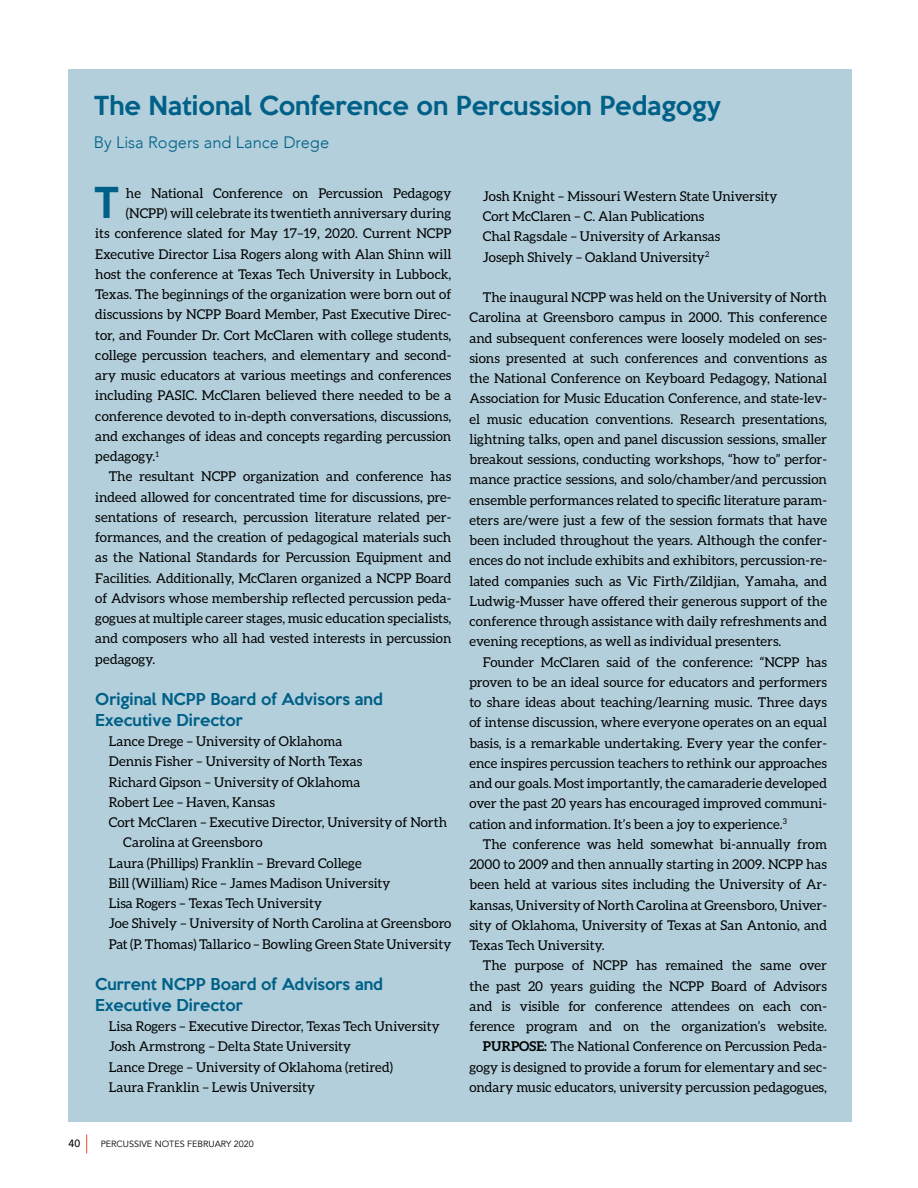
<style>
.page{position:relative;width:918px;height:1188px;background:#fff}
.page>*{position:absolute;margin:0;border:0;box-sizing:border-box;transform-origin:0 0}
.t1{font:500 39px "Keep Calm";color:#006087}
.t2{font:500 24px "Keep Calm";color:#006087}
.t3{font:300 16.5px "Avenir";color:#006087}
.t4{font:500 15px/21px "Keep Calm";color:#006087}
.t5{font:13.5px/20.2px "Aleo";color:#000;text-align:justify}
.t6{font:500 10.5px "Avenir";color:#000}
.t7{font:9px "Avenir";color:#000}
.s1{font-weight:700}
</style>
<div class="page">
<svg style="left:86px;top:1135px;width:1px;height:18px"></svg>
<div style="left:68px;top:69px;width:784px;height:1053px;background:#b3cfdb"></div>
<h2 class="t2" style="left:94px;top:85px;width:629px">The National Conference on Percussion Pedagogy</h2>
<p class="t3" style="left:94px;top:132px;width:237px">By Lisa Rogers and Lance Drege</p>
<p class="t5" style="left:126px;top:183px;width:327px">he National Conference on Percussion Pedagogy</p>
<p class="t5" style="left:126px;top:203px;width:327px">(NCPP) will celebrate its twentieth anniversary during</p>
<p class="t5" style="left:95px;top:223px;width:358px">its conference slated for May 17–19, 2020. Current NCPP</p>
<p class="t5" style="left:95px;top:244px;width:358px">Executive Director Lisa Rogers along with Alan Shinn will</p>
<p class="t5" style="left:95px;top:264px;width:358px">host the conference at Texas Tech University in Lubbock,</p>
<p class="t5" style="left:95px;top:284px;width:358px">Texas. The beginnings of the organization were born out of</p>
<p class="t5" style="left:95px;top:304px;width:358px">discussions by NCPP Board Member, Past Executive Direc-</p>
<p class="t5" style="left:95px;top:325px;width:358px">tor, and Founder Dr. Cort McClaren with college students,</p>
<p class="t5" style="left:95px;top:345px;width:358px">college percussion teachers, and elementary and second-</p>
<p class="t5" style="left:95px;top:365px;width:358px">ary music educators at various meetings and conferences</p>
<p class="t5" style="left:95px;top:385px;width:358px">including PASIC. McClaren believed there needed to be a</p>
<p class="t5" style="left:95px;top:406px;width:358px">conference devoted to in-depth conversations, discussions,</p>
<p class="t5" style="left:95px;top:426px;width:358px">and exchanges of ideas and concepts regarding percussion</p>
<p class="t5" style="left:95px;top:446px;width:65px">pedagogy.<sup>1</sup></p>
<p class="t5" style="left:109px;top:466px;width:344px">The resultant NCPP organization and conference has</p>
<p class="t5" style="left:95px;top:487px;width:358px">indeed allowed for concentrated time for discussions, pre-</p>
<p class="t5" style="left:95px;top:507px;width:358px">sentations of research, percussion literature related per-</p>
<p class="t5" style="left:95px;top:527px;width:358px">formances, and the creation of pedagogical materials such</p>
<p class="t5" style="left:95px;top:547px;width:358px">as the National Standards for Percussion Equipment and</p>
<p class="t5" style="left:95px;top:568px;width:358px">Facilities. Additionally, McClaren organized a NCPP Board</p>
<p class="t5" style="left:95px;top:588px;width:358px">of Advisors whose membership reflected percussion peda-</p>
<p class="t5" style="left:95px;top:608px;width:358px">gogues at multiple career stages, music education specialists,</p>
<p class="t5" style="left:95px;top:628px;width:358px">and composers who all had vested interests in percussion</p>
<p class="t5" style="left:95px;top:649px;width:62px">pedagogy.</p>
<p class="t4" style="left:95px;top:687px;width:289px">Original NCPP Board of Advisors and<br>Executive Director</p>
<p class="t5" style="left:109px;top:731px;width:235px">Lance Drege – University of Oklahoma</p>
<p class="t5" style="left:109px;top:751px;width:255px">Dennis Fisher – University of North Texas</p>
<p class="t5" style="left:109px;top:772px;width:253px">Richard Gipson – University of Oklahoma</p>
<p class="t5" style="left:109px;top:792px;width:168px">Robert Lee – Haven, Kansas</p>
<p class="t5" style="left:109px;top:812px;width:340px">Cort McClaren – Executive Director, University of North</p>
<p class="t5" style="left:123px;top:832px;width:141px">Carolina at Greensboro</p>
<p class="t5" style="left:109px;top:853px;width:254px">Laura (Phillips) Franklin – Brevard College</p>
<p class="t5" style="left:109px;top:873px;width:283px">Bill (William) Rice – James Madison University</p>
<p class="t5" style="left:109px;top:893px;width:215px">Lisa Rogers – Texas Tech University</p>
<p class="t5" style="left:109px;top:913px;width:344px">Joe Shively – University of North Carolina at Greensboro</p>
<p class="t5" style="left:109px;top:934px;width:344px">Pat (P. Thomas) Tallarico – Bowling Green State University</p>
<p class="t4" style="left:95px;top:972px;width:289px">Current NCPP Board of Advisors and<br>Executive Director</p>
<p class="t5" style="left:109px;top:1016px;width:333px;text-align:left">Lisa Rogers – Executive Director, Texas Tech University Josh Armstrong – Delta State University<br>Lance Drege – University of Oklahoma (retired)<br>Laura Franklin – Lewis University</p>
<h1 class="t1" style="left:94px;top:169px;width:27px">T</h1>
<p class="t5" style="left:483px;top:186px;width:296px;text-align:left">Josh Knight – Missouri Western State University Cort McClaren – C. Alan Publications<br>Chal Ragsdale – University of Arkansas<br>Joseph Shively – Oakland University<sup>2</sup></p>
<p class="t5" style="left:469px;top:287px;width:359px;text-indent:14px">The inaugural NCPP was held on the University of North Carolina at Greensboro campus in 2000. This conference and subsequent conferences were loosely modeled on ses&shy;sions presented at such conferences and conventions as the National Conference on Keyboard Pedagogy, National Association for Music Education Conference, and state-lev&shy;el music education conventions. Research presentations, lightning talks, open and panel discussion sessions, smaller breakout sessions, conducting workshops, “how to” perfor&shy;mance practice sessions, and solo/chamber/and percussion ensemble performances related to specific literature param&shy;eters are/were just a few of the session formats that have been included throughout the years. Although the confer&shy;ences do not include exhibits and exhibitors, percussion-re&shy;lated companies such as Vic Firth/Zildjian, Yamaha, and Ludwig-Musser have offered their generous support of the conference through assistance with daily refreshments and evening receptions, as well as individual presenters.</p>
<p class="t5" style="left:469px;top:652px;width:359px;text-indent:14px">Founder McClaren said of the conference: “NCPP has proven to be an ideal source for educators and performers to share ideas about teaching/learning music. Three days of intense discussion, where everyone operates on an equal basis, is a remarkable undertaking. Every year the confer&shy;ence inspires percussion teachers to rethink our approaches and our goals. Most importantly, the camaraderie developed over the past 20 years has encouraged improved communi&shy;cation and information. It’s been a joy to experience.<sup>3</sup></p>
<p class="t5" style="left:469px;top:834px;width:359px;text-indent:14px">The conference was held somewhat bi-annually from 2000 to 2009 and then annually starting in 2009. NCPP has been held at various sites including the University of Ar&shy;kansas, University of North Carolina at Greensboro, Univer&shy;sity of Oklahoma, University of Texas at San Antonio, and Texas Tech University.</p>
<p class="t5" style="left:469px;top:955px;width:359px;text-align:right">The purpose of NCPP has remained the same over the past 20 years guiding the NCPP Board of Advisors and is visible for conference attendees on each con&shy;ference program and on the organization’s website.<br><span class="s1">PURPOSE:</span> The National Conference on Percussion Peda&shy;gogy is designed to provide a forum for elementary and sec&shy;ondary music educators, university percussion pedagogues,</p>
<p class="t6" style="left:69px;top:1135px;width:13px">40</p>
<p class="t7" style="left:101px;top:1139px;width:155px">PERCUSSIVE NOTES FEBRUARY 2020</p>
</div>
